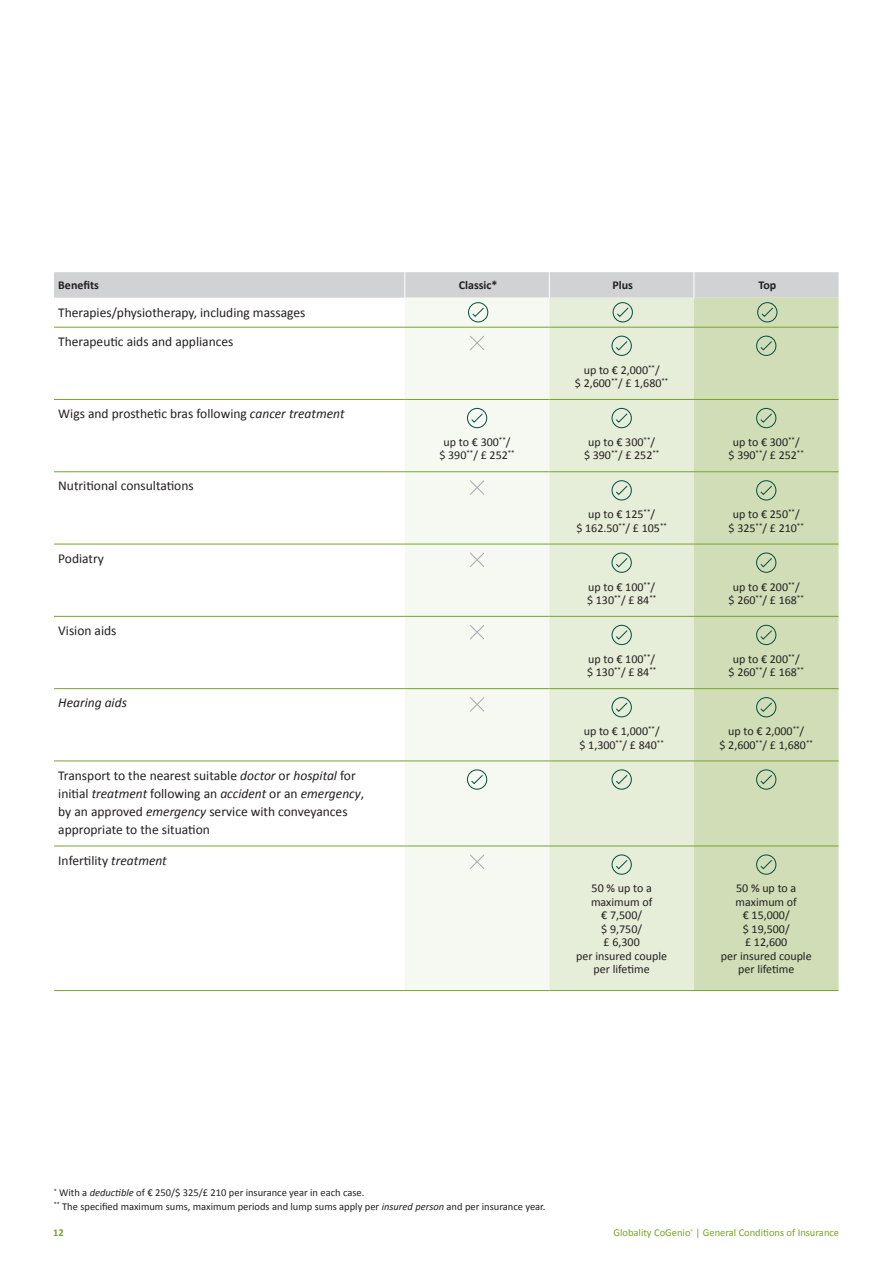
<style>
.page{position:relative;width:893px;height:1263px;background:#fff}
.page>*{position:absolute;margin:0;border:0;box-sizing:border-box;transform-origin:0 0}
.t1{font:13.5px/18px "Calibri";color:#231f20}
.t2{font:italic 13.5px "Calibri";color:#231f20}
.t3{font:12px/13.5px "Calibri";color:#231f20;text-align:center}
.t4{font:700 12px "Calibri";color:#231f20}
.t5{font:10.5px/13.5px "Calibri";color:#231f20}
.t6{font:10.5px "Calibri";color:#78a22d}
.t7{font:700 10.5px "Calibri";color:#78a22d}
.s1{font-style:italic}
</style>
<div class="page">
<div style="left:405px;top:298px;width:144px;height:692px;background:#f5f9f1"></div>
<div style="left:549px;top:298px;width:145px;height:692px;background:#e6edd8"></div>
<div style="left:694px;top:298px;width:144px;height:692px;background:#d0ddb6"></div>
<hr style="left:54px;top:327px;width:351px;height:1px;background:#78a22d">
<hr style="left:405px;top:327px;width:144px;height:1px;background:#78a22d">
<hr style="left:549px;top:327px;width:145px;height:1px;background:#78a22d">
<hr style="left:694px;top:327px;width:144px;height:1px;background:#78a22d">
<hr style="left:54px;top:399px;width:351px;height:1px;background:#78a22d">
<hr style="left:405px;top:399px;width:144px;height:1px;background:#78a22d">
<hr style="left:549px;top:399px;width:145px;height:1px;background:#78a22d">
<hr style="left:694px;top:399px;width:144px;height:1px;background:#78a22d">
<hr style="left:405px;top:471px;width:144px;height:1px;background:#78a22d">
<hr style="left:549px;top:471px;width:145px;height:1px;background:#78a22d">
<hr style="left:694px;top:471px;width:144px;height:1px;background:#78a22d">
<hr style="left:405px;top:544px;width:144px;height:1px;background:#78a22d">
<hr style="left:549px;top:544px;width:145px;height:1px;background:#78a22d">
<hr style="left:694px;top:544px;width:144px;height:1px;background:#78a22d">
<hr style="left:405px;top:616px;width:144px;height:1px;background:#78a22d">
<hr style="left:549px;top:616px;width:145px;height:1px;background:#78a22d">
<hr style="left:694px;top:616px;width:144px;height:1px;background:#78a22d">
<hr style="left:54px;top:688px;width:351px;height:1px;background:#78a22d">
<hr style="left:405px;top:688px;width:144px;height:1px;background:#78a22d">
<hr style="left:549px;top:688px;width:145px;height:1px;background:#78a22d">
<hr style="left:694px;top:688px;width:144px;height:1px;background:#78a22d">
<hr style="left:54px;top:761px;width:351px;height:1px;background:#78a22d">
<hr style="left:405px;top:761px;width:144px;height:1px;background:#78a22d">
<hr style="left:549px;top:761px;width:145px;height:1px;background:#78a22d">
<hr style="left:694px;top:761px;width:144px;height:1px;background:#78a22d">
<hr style="left:54px;top:846px;width:351px;height:1px;background:#78a22d">
<hr style="left:405px;top:846px;width:144px;height:1px;background:#78a22d">
<hr style="left:549px;top:846px;width:145px;height:1px;background:#78a22d">
<hr style="left:694px;top:846px;width:144px;height:1px;background:#78a22d">
<hr style="left:54px;top:990px;width:351px;height:1px;background:#78a22d">
<hr style="left:405px;top:990px;width:144px;height:1px;background:#78a22d">
<hr style="left:549px;top:990px;width:145px;height:1px;background:#78a22d">
<hr style="left:694px;top:990px;width:144px;height:1px;background:#78a22d">
<hr style="left:54px;top:471px;width:351px;height:1px;background:#78a22d">
<hr style="left:54px;top:544px;width:351px;height:1px;background:#78a22d">
<hr style="left:54px;top:616px;width:351px;height:1px;background:#78a22d">
<div style="left:54px;top:272px;width:784px;height:26px;background:#d1d2d4"></div>
<div style="left:468px;top:302px;width:20px;height:20px;border:1px solid #004d42;border-radius:50%"></div>
<svg style="left:471px;top:307px;width:14px;height:11px"></svg>
<div style="left:613px;top:302px;width:20px;height:20px;border:1px solid #004d42;border-radius:50%"></div>
<svg style="left:616px;top:307px;width:13px;height:11px"></svg>
<div style="left:757px;top:302px;width:20px;height:20px;border:1px solid #004d42;border-radius:50%"></div>
<svg style="left:761px;top:307px;width:13px;height:11px"></svg>
<svg style="left:469px;top:335px;width:16px;height:16px"></svg>
<div style="left:612px;top:336px;width:20px;height:20px;border:1px solid #004d42;border-radius:50%"></div>
<svg style="left:615px;top:340px;width:13px;height:11px"></svg>
<div style="left:756px;top:336px;width:20px;height:20px;border:1px solid #004d42;border-radius:50%"></div>
<svg style="left:760px;top:340px;width:13px;height:11px"></svg>
<div style="left:467px;top:408px;width:20px;height:20px;border:1px solid #004d42;border-radius:50%"></div>
<svg style="left:470px;top:412px;width:14px;height:11px"></svg>
<div style="left:612px;top:408px;width:20px;height:20px;border:1px solid #004d42;border-radius:50%"></div>
<svg style="left:615px;top:412px;width:13px;height:11px"></svg>
<div style="left:756px;top:408px;width:20px;height:20px;border:1px solid #004d42;border-radius:50%"></div>
<svg style="left:760px;top:412px;width:13px;height:11px"></svg>
<svg style="left:469px;top:479px;width:16px;height:17px"></svg>
<div style="left:612px;top:480px;width:20px;height:20px;border:1px solid #004d42;border-radius:50%"></div>
<svg style="left:615px;top:485px;width:13px;height:11px"></svg>
<div style="left:756px;top:480px;width:20px;height:20px;border:1px solid #004d42;border-radius:50%"></div>
<svg style="left:760px;top:485px;width:13px;height:11px"></svg>
<svg style="left:469px;top:552px;width:16px;height:16px"></svg>
<div style="left:612px;top:552px;width:20px;height:21px;border:1px solid #004d42;border-radius:50%"></div>
<svg style="left:615px;top:557px;width:13px;height:11px"></svg>
<div style="left:756px;top:552px;width:20px;height:21px;border:1px solid #004d42;border-radius:50%"></div>
<svg style="left:760px;top:557px;width:13px;height:11px"></svg>
<svg style="left:469px;top:624px;width:16px;height:16px"></svg>
<div style="left:612px;top:625px;width:20px;height:20px;border:1px solid #004d42;border-radius:50%"></div>
<svg style="left:615px;top:629px;width:13px;height:11px"></svg>
<div style="left:756px;top:625px;width:20px;height:20px;border:1px solid #004d42;border-radius:50%"></div>
<svg style="left:760px;top:629px;width:13px;height:11px"></svg>
<svg style="left:469px;top:696px;width:16px;height:17px"></svg>
<div style="left:612px;top:697px;width:20px;height:20px;border:1px solid #004d42;border-radius:50%"></div>
<svg style="left:615px;top:702px;width:13px;height:10px"></svg>
<div style="left:756px;top:697px;width:20px;height:20px;border:1px solid #004d42;border-radius:50%"></div>
<svg style="left:760px;top:702px;width:13px;height:10px"></svg>
<div style="left:467px;top:769px;width:20px;height:21px;border:1px solid #004d42;border-radius:50%"></div>
<svg style="left:470px;top:774px;width:14px;height:11px"></svg>
<div style="left:612px;top:769px;width:20px;height:21px;border:1px solid #004d42;border-radius:50%"></div>
<svg style="left:615px;top:774px;width:13px;height:11px"></svg>
<div style="left:756px;top:769px;width:20px;height:21px;border:1px solid #004d42;border-radius:50%"></div>
<svg style="left:760px;top:774px;width:13px;height:11px"></svg>
<svg style="left:469px;top:853px;width:16px;height:17px"></svg>
<div style="left:612px;top:854px;width:20px;height:21px;border:1px solid #004d42;border-radius:50%"></div>
<svg style="left:615px;top:859px;width:13px;height:11px"></svg>
<div style="left:756px;top:854px;width:20px;height:21px;border:1px solid #004d42;border-radius:50%"></div>
<svg style="left:760px;top:859px;width:13px;height:11px"></svg>
<p class="t4" style="left:58px;top:278px;width:42px">Benefits</p>
<p class="t4" style="left:459px;top:278px;width:40px">Classic*</p>
<p class="t4" style="left:612px;top:278px;width:22px">Plus</p>
<p class="t4" style="left:758px;top:278px;width:19px">Top</p>
<p class="t1" style="left:58px;top:299px;width:249px;line-height:28.5px">Therapies/physiotherapy, including massages<br>Therapeutic aids and appliances</p>
<p class="t3" style="left:575px;top:363px;width:95px">up to € 2,000<sup>**</sup>/<br>$ 2,600<sup>**</sup>/ £ 1,680<sup>**</sup></p>
<p class="t1" style="left:58px;top:405px;width:288px">Wigs and prosthetic bras following <span class="s1">cancer treatment</span></p>
<p class="t3" style="left:439px;top:435px;width:77px">up to € 300<sup>**</sup>/ $ 390<sup>**</sup>/ £ 252<sup>**</sup></p>
<p class="t3" style="left:584px;top:435px;width:77px">up to € 300<sup>**</sup>/ $ 390<sup>**</sup>/ £ 252<sup>**</sup></p>
<p class="t3" style="left:729px;top:435px;width:77px">up to € 300<sup>**</sup>/ $ 390<sup>**</sup>/ £ 252<sup>**</sup></p>
<p class="t1" style="left:58px;top:477px;width:137px">Nutritional consultations</p>
<p class="t3" style="left:576px;top:507px;width:92px">up to € 125<sup>**</sup>/<br>$ 162.50<sup>**</sup>/ £ 105<sup>**</sup></p>
<p class="t3" style="left:729px;top:507px;width:77px">up to € 250<sup>**</sup>/ $ 325<sup>**</sup>/ £ 210<sup>**</sup></p>
<p class="t1" style="left:58px;top:549px;width:47px">Podiatry</p>
<p class="t3" style="left:587px;top:580px;width:71px;text-align:left">up to € 100<sup>**</sup>/ $ 130<sup>**</sup>/ £ 84<sup>**</sup></p>
<p class="t3" style="left:729px;top:580px;width:77px">up to € 200<sup>**</sup>/ $ 260<sup>**</sup>/ £ 168<sup>**</sup></p>
<p class="t1" style="left:58px;top:621px;width:60px">Vision aids</p>
<p class="t3" style="left:587px;top:652px;width:71px;text-align:left">up to € 100<sup>**</sup>/ $ 130<sup>**</sup>/ £ 84<sup>**</sup></p>
<p class="t3" style="left:729px;top:652px;width:77px">up to € 200<sup>**</sup>/ $ 260<sup>**</sup>/ £ 168<sup>**</sup></p>
<p class="t2" style="left:58px;top:693px;width:70px">Hearing aids</p>
<p class="t3" style="left:579px;top:724px;width:86px">up to € 1,000<sup>**</sup>/ $ 1,300<sup>**</sup>/ £ 840<sup>**</sup></p>
<p class="t3" style="left:719px;top:724px;width:95px">up to € 2,000<sup>**</sup>/<br>$ 2,600<sup>**</sup>/ £ 1,680<sup>**</sup></p>
<p class="t1" style="left:58px;top:766px;width:308px">Transport to the nearest suitable <span class="s1">doctor</span> or <span class="s1">hospital</span> for initial <span class="s1">treatment</span> following an <span class="s1">accident</span> or an <span class="s1">emergency</span>, by an approved <span class="s1">emergency</span> service with conveyances appropriate to the situation</p>
<p class="t1" style="left:58px;top:851px;width:110px">Infertility <span class="s1">treatment</span></p>
<p class="t3" style="left:576px;top:882px;width:92px">50 % up to a maximum of<br>€ 7,500/<br>$ 9,750/<br>£ 6,300<br>per insured couple per lifetime</p>
<p class="t3" style="left:721px;top:882px;width:92px">50 % up to a maximum of<br>€ 15,000/<br>$ 19,500/<br>£ 12,600<br>per insured couple per lifetime</p>
<p class="t5" style="left:54px;top:1186px;width:493px"><sup>*</sup> With a <span class="s1">deductible</span> of € 250/$ 325/£ 210 per insurance year in each case.<br><sup>**</sup> The specified maximum sums, maximum periods and lump sums apply per <span class="s1">insured person</span> and per insurance year.</p>
<p class="t7" style="left:53px;top:1225px;width:12px">12</p>
<p class="t6" style="left:613px;top:1226px;width:227px">Globality CoGenio<sup>®</sup> | General Conditions of Insurance</p>
</div>
